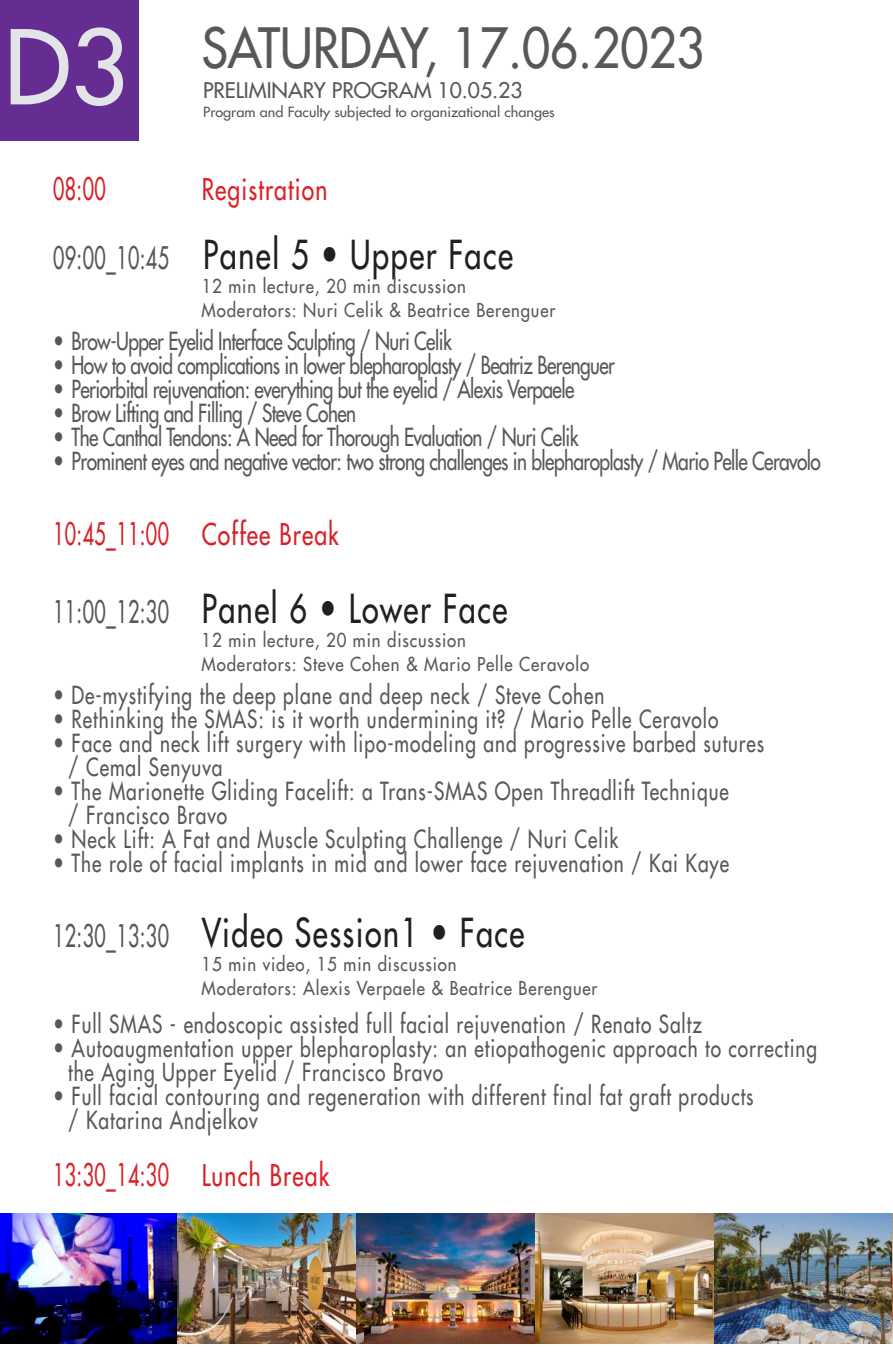
<style>
.page{position:relative;width:893px;height:1361px;background:#fff}
.page>*{position:absolute;margin:0;border:0;box-sizing:border-box;transform-origin:0 0}
.t1{font:99.9px "Futura LT";color:#e2e4e7}
.t2{font:54px "Futura LT";color:#57585a;scale:.9 1}
.t3{font:38.85px "Futura LT";letter-spacing:.05em;color:#231f20;scale:.79 1}
.t4{font:30.3px "Futura LT";letter-spacing:.02em;color:#da2128;scale:.65 1}
.t5{font:29.1px "Futura LT";letter-spacing:.05em;color:#da2128;scale:.79 1}
.t6{font:24.3px/24px "Futura LT";letter-spacing:.05em;color:#57585a;scale:.79 1}
.t7{font:24.3px "Futura LT";letter-spacing:-.03em;color:#57585a;scale:.79 1}
.t8{font:21px "Futura LT";color:#57585a}
.t9{font:18.75px/24px "Futura LT";letter-spacing:.05em;color:#57585a;scale:.9 1}
.t10{font:13.8px "Futura LT";color:#57585a;scale:1.06 1}
.s1{font-size:30.3px;color:#57585a}
.s2{font-size:29.1px}
</style>
<div class="page">
<div style="left:0;top:0;width:139px;height:140px;background:#652d91"></div>
<img style="left:0;top:1213px;width:715px;height:130px">
<img style="left:177px;top:1213px;width:179px;height:130px">
<img style="left:356px;top:1213px;width:179px;height:130px">
<img style="left:535px;top:1213px;width:179px;height:130px">
<img style="left:715px;top:1213px;width:177px;height:130px">
<hr style="left:892px;top:1213px;width:1px;height:130px;background:#8f9194">
<h1 class="t1" style="left:4px;top:2px;width:126px">D3</h1>
<h2 class="t2" style="left:202px;top:13px;width:560px">SATURDAY, 17.06.2023</h2>
<p class="t8" style="left:203px;top:76px;width:321px">PRELIMINARY PROGRAM 10.05.23</p>
<p class="t10" style="left:203px;top:103px;width:333px">Program and Faculty subjected to organizational changes</p>
<p class="t4" style="left:53px;top:169px;width:82px">08:00</p>
<p class="t5" style="left:202px;top:170px;width:161px">Registration</p>
<h3 class="t3" style="left:53px;top:229px;width:584px"><span class="s1">09:00_10:45</span> Panel 5 • Upper Face</h3>
<p class="t9" style="left:202px;top:274px;width:394px">12 min lecture, 20 min discussion<br>Moderators: Nuri Celik &amp; Beatrice Berenguer</p>
<p class="t7" style="left:53px;top:325px;width:506px">• Brow-Upper Eyelid Interface Sculpting / Nuri Celik</p>
<p class="t7" style="left:53px;top:349px;width:713px">• How to avoid complications in lower blepharoplasty / Beatriz Berenguer</p>
<p class="t7" style="left:53px;top:373px;width:661px">• Periorbital rejuvenation: everything but the eyelid / Alexis Verpaele</p>
<p class="t7" style="left:53px;top:397px;width:385px">• Brow Lifting and Filling / Steve Cohen</p>
<p class="t7" style="left:53px;top:421px;width:666px">• The Canthal Tendons: A Need for Thorough Evaluation / Nuri Celik</p>
<p class="t7" style="left:53px;top:445px;width:973px">• Prominent eyes and negative vector: two strong challenges in blepharoplasty / Mario Pelle Ceravolo</p>
<p class="t4" style="left:53px;top:514px;width:441px">10:45_11:00 <span class="s2">Coffee Break</span></p>
<h3 class="t3" style="left:53px;top:583px;width:576px"><span class="s1">11:00_12:30</span> Panel 6 • Lower Face</h3>
<p class="t9" style="left:202px;top:628px;width:432px">12 min lecture, 20 min discussion<br>Moderators: Steve Cohen &amp; Mario Pelle Ceravolo</p>
<p class="t6" style="left:53px;top:683px;width:699px">• De-mystifying the deep plane and deep neck / Steve Cohen</p>
<p class="t6" style="left:53px;top:707px;width:844px">• Rethinking the SMAS: is it worth undermining it? / Mario Pelle Ceravolo</p>
<p class="t6" style="left:68px;top:731px;width:883px;text-indent:-15px">• Face and neck lift surgery with lipo-modeling and progressive barbed sutures / Cemal Senyuva</p>
<p class="t6" style="left:68px;top:779px;width:838px;text-indent:-15px">• The Marionette Gliding Facelift: a Trans-SMAS Open Threadlift Technique / Francisco Bravo</p>
<p class="t6" style="left:53px;top:827px;width:717px">• Neck Lift: A Fat and Muscle Sculpting Challenge / Nuri Celik</p>
<p class="t6" style="left:53px;top:851px;width:857px">• The role of facial implants in mid and lower face rejuvenation / Kai Kaye</p>
<h3 class="t3" style="left:53px;top:907px;width:598px"><span class="s1">12:30_13:30</span> Video Session1 • Face</h3>
<p class="t9" style="left:202px;top:952px;width:441px">15 min video, 15 min discussion<br>Moderators: Alexis Verpaele &amp; Beatrice Berenguer</p>
<p class="t6" style="left:53px;top:1011px;width:823px">• Full SMAS - endoscopic assisted full facial rejuvenation / Renato Saltz</p>
<p class="t6" style="left:68px;top:1035px;width:950px;text-indent:-15px">• Autoaugmentation upper blepharoplasty: an etiopathogenic approach to correcting the Aging Upper Eyelid / Francisco Bravo</p>
<p class="t6" style="left:68px;top:1083px;width:869px;text-indent:-15px">• Full facial contouring and regeneration with different final fat graft products / Katarina Andjelkov</p>
<p class="t4" style="left:53px;top:1155px;width:426px">13:30_14:30 <span class="s2">Lunch Break</span></p>
</div>
